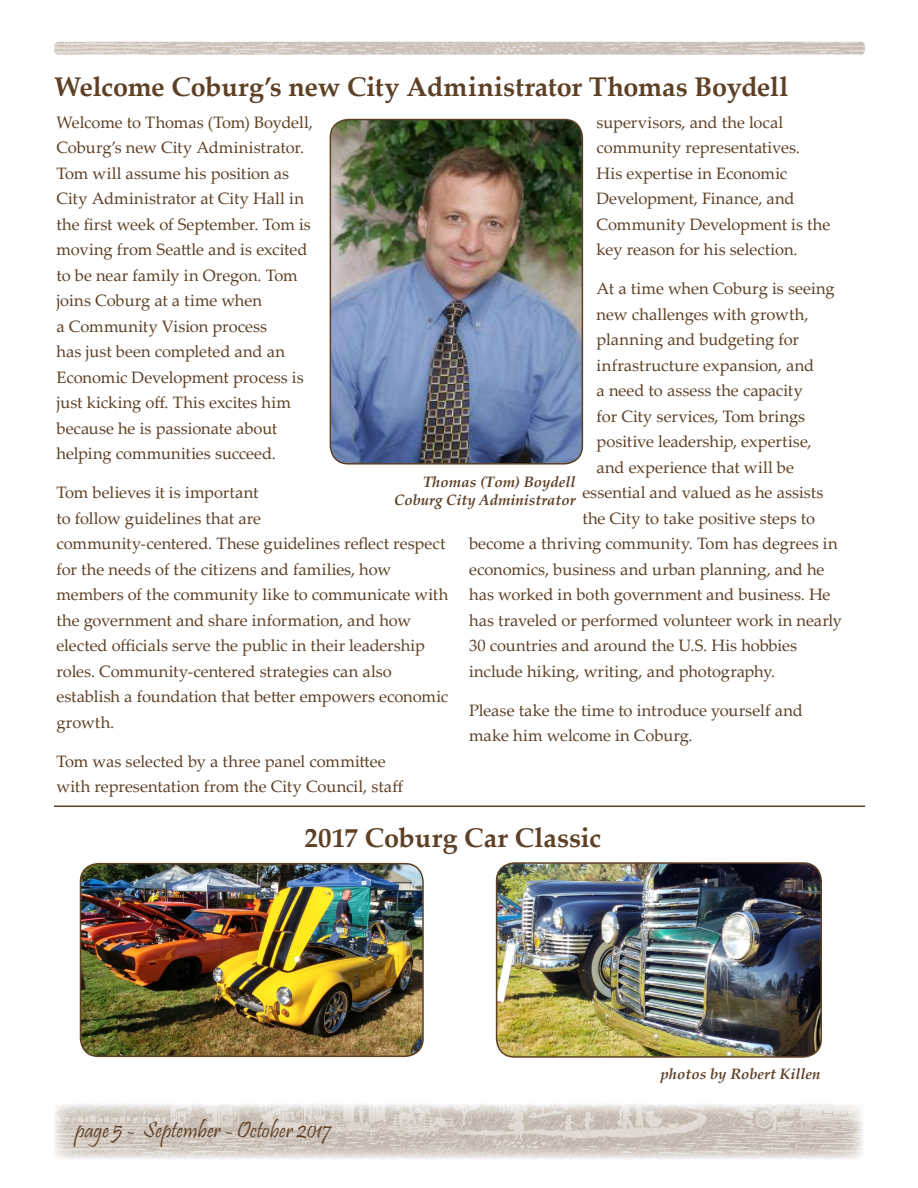
<style>
.page{position:relative;width:918px;height:1188px;background:#fff}
.page>*{position:absolute;margin:0;border:0;box-sizing:border-box;transform-origin:0 0}
.HEADING{font:700 27px "Palatino Linotype";letter-spacing:-.005em;color:#5e4025}
.t1{font:22.5px "Pristina";color:#5e4025}
.Article_Text{font:16.5px/25.5px "Palatino Linotype";color:#5e4025}
.Photo_caption{font:italic 700 15px/18px "Palatino Linotype";color:#5e4025;text-align:right}
</style>
<div class="page">
<img style="left:54px;top:1104px;width:809px;height:55px">
<img style="left:54px;top:42px;width:811px;height:13px">
<img style="left:330px;top:120px;width:252px;height:344px">
<div style="left:330px;top:119px;width:253px;height:346px;border:2px solid #5e4025;border-radius:18px"></div>
<hr style="left:54px;top:806px;width:811px;height:1px;background:#5e4025">
<img style="left:81px;top:864px;width:342px;height:192px">
<div style="left:80px;top:863px;width:344px;height:194px;border:2px solid #5e4025;border-radius:18px"></div>
<img style="left:497px;top:863px;width:324px;height:194px">
<div style="left:496px;top:862px;width:326px;height:196px;border:2px solid #5e4025;border-radius:18px"></div>
<p class="HEADING" style="left:54px;top:67px;width:736px">Welcome Coburg’s new City Administrator Thomas Boydell</p>
<p class="Article_Text" style="left:597px;top:109px;width:235px">supervisors, and the local community representatives.<br>His expertise in Economic<br>Development, Finance, and<br>Community Development is the key reason for his selection.</p>
<p class="Article_Text" style="left:597px;top:275px;width:240px">At a time when Coburg is seeing</p>
<p class="Article_Text" style="left:597px;top:301px;width:213px">new challenges with growth,</p>
<p class="Article_Text" style="left:597px;top:326px;width:204px">planning and budgeting for</p>
<p class="Article_Text" style="left:597px;top:352px;width:219px">infrastructure expansion, and</p>
<p class="Article_Text" style="left:597px;top:377px;width:208px">a need to assess the capacity</p>
<p class="Article_Text" style="left:597px;top:403px;width:210px">for City services, Tom brings</p>
<p class="Article_Text" style="left:597px;top:428px;width:217px">positive leadership, expertise,</p>
<p class="Article_Text" style="left:597px;top:454px;width:199px">and experience that will be</p>
<p class="Article_Text" style="left:582px;top:479px;width:243px">essential and valued as he assists</p>
<p class="Article_Text" style="left:582px;top:505px;width:234px">the City to take positive steps to</p>
<p class="Article_Text" style="left:469px;top:530px;width:370px">become a thriving community. Tom has degrees in</p>
<p class="Article_Text" style="left:469px;top:556px;width:357px">economics, business and urban planning, and he</p>
<p class="Article_Text" style="left:469px;top:581px;width:363px">has worked in both government and business. He</p>
<p class="Article_Text" style="left:469px;top:607px;width:375px">has traveled or performed volunteer work in nearly</p>
<p class="Article_Text" style="left:469px;top:632px;width:330px">30 countries and around the U.S. His hobbies</p>
<p class="Article_Text" style="left:469px;top:658px;width:308px">include hiking, writing, and photography.</p>
<p class="Article_Text" style="left:469px;top:697px;width:335px">Please take the time to introduce yourself and make him welcome in Coburg.</p>
<p class="Article_Text" style="left:56px;top:109px;width:258px">Welcome to Thomas (Tom) Boydell,<br>Coburg’s new City Administrator.<br>Tom will assume his position as<br>City Administrator at City Hall in the first week of September. Tom is moving from Seattle and is excited to be near family in Oregon. Tom joins Coburg at a time when<br>a Community Vision process<br>has just been completed and an<br>Economic Development process is just kicking off. This excites him because he is passionate about helping communities succeed.</p>
<p class="Article_Text" style="left:56px;top:479px;width:393px">Tom believes it is important<br>to follow guidelines that are<br>community-centered. These guidelines reflect respect for the needs of the citizens and families, how members of the community like to communicate with the government and share information, and how elected officials serve the public in their leadership roles. Community-centered strategies can also establish a foundation that better empowers economic growth.</p>
<p class="Article_Text" style="left:56px;top:748px;width:348px">Tom was selected by a three panel committee with representation from the City Council, staff</p>
<p class="Photo_caption" style="left:394px;top:473px;width:183px">Thomas (Tom) Boydell<br>Coburg City Administrator</p>
<p class="HEADING" style="left:304px;top:819px;width:298px">2017 Coburg Car Classic</p>
<h2 class="t1" style="left:76px;top:1117px;width:257px">page 5 - September - October 2017</h2>
<p class="Photo_caption" style="left:661px;top:1065px;width:161px">photos by Robert Killen</p>
</div>
